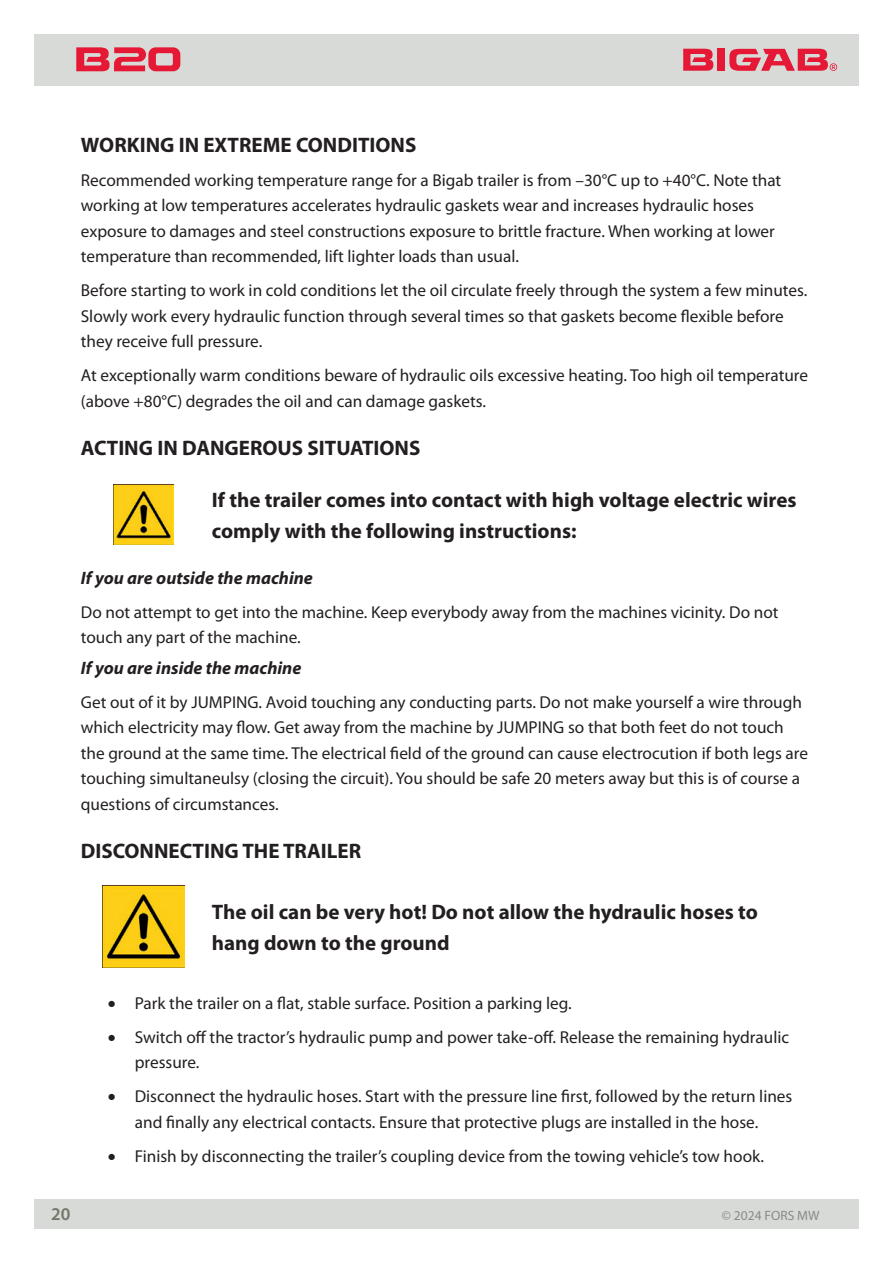
<style>
.page{position:relative;width:893px;height:1263px;background:#fff}
.page>*{position:absolute;margin:0;border:0;box-sizing:border-box;transform-origin:0 0}
.t1{font:700 21px/31.5px "Myriad Pro";color:#231f20}
.t2{font:italic 700 18px "Myriad Pro";color:#231f20}
.t3{font:600 18px "Myriad Pro";color:#73766b}
.t4{font:17.25px/25.5px "Myriad Pro";color:#231f20}
.t5{font:13.5px "Myriad Pro";color:#868d84}
</style>
<div class="page">
<div style="left:34px;top:1200px;width:825px;height:29px;background:#d8dad7"></div>
<div style="left:34px;top:34px;width:825px;height:51px;background:#d8dad7"></div>
<div style="left:717px;top:49px;width:7px;height:22px;background:#e51836"></div>
<svg style="left:683px;top:49px;width:30px;height:22px"></svg>
<svg style="left:729px;top:49px;width:108px;height:22px"></svg>
<svg style="left:76px;top:47px;width:104px;height:24px"></svg>
<img style="left:113px;top:485px;width:60px;height:60px">
<img style="left:102px;top:886px;width:82px;height:81px">
<p class="t1" style="left:81px;top:128px;width:337px">WORKING IN EXTREME CONDITIONS</p>
<p class="t4" style="left:81px;top:167px;width:702px">Recommended working temperature range for a Bigab trailer is from –30°C up to +40°C. Note that working at low temperatures accelerates hydraulic gaskets wear and increases hydraulic hoses exposure to damages and steel constructions exposure to brittle fracture. When working at lower temperature than recommended, lift lighter loads than usual.</p>
<p class="t4" style="left:81px;top:277px;width:728px">Before starting to work in cold conditions let the oil circulate freely through the system a few minutes.<br>Slowly work every hydraulic function through several times so that gaskets become flexible before they receive full pressure.</p>
<p class="t4" style="left:81px;top:362px;width:729px">At exceptionally warm conditions beware of hydraulic oils excessive heating. Too high oil temperature (above +80°C) degrades the oil and can damage gaskets.</p>
<p class="t1" style="left:81px;top:432px;width:341px">ACTING IN DANGEROUS SITUATIONS</p>
<p class="t1" style="left:212px;top:483px;width:586px">If the trailer comes into contact with high voltage electric wires comply with the following instructions:</p>
<p class="t2" style="left:81px;top:566px;width:234px">If you are outside the machine</p>
<p class="t4" style="left:81px;top:599px;width:699px">Do not attempt to get into the machine. Keep everybody away from the machines vicinity. Do not touch any part of the machine.</p>
<p class="t2" style="left:81px;top:656px;width:222px">If you are inside the machine</p>
<p class="t4" style="left:81px;top:689px;width:729px">Get out of it by JUMPING. Avoid touching any conducting parts. Do not make yourself a wire through which electricity may flow. Get away from the machine by JUMPING so that both feet do not touch the ground at the same time. The electrical field of the ground can cause electrocution if both legs are touching simultaneulsy (closing the circuit). You should be safe 20 meters away but this is of course a questions of circumstances.</p>
<p class="t1" style="left:81px;top:834px;width:282px">DISCONNECTING THE TRAILER</p>
<p class="t1" style="left:212px;top:895px;width:547px">The oil can be very hot! Do not allow the hydraulic hoses to hang down to the ground</p>
<p class="t4" style="left:108px;top:990px;width:466px">• Park the trailer on a flat, stable surface. Position a parking leg.</p>
<p class="t4" style="left:135px;top:1024px;width:656px;text-indent:-27px">• Switch off the tractor’s hydraulic pump and power take-off. Release the remaining hydraulic pressure.</p>
<p class="t4" style="left:108px;top:1083px;width:686px;text-align:center">• Disconnect the hydraulic hoses. Start with the pressure line first, followed by the return lines and finally any electrical contacts. Ensure that protective plugs are installed in the hose.</p>
<p class="t4" style="left:108px;top:1143px;width:658px">• Finish by disconnecting the trailer’s coupling device from the towing vehicle’s tow hook.</p>
<p class="t3" style="left:51px;top:1202px;width:21px">20</p>
<p class="t5" style="left:722px;top:1207px;width:99px">© 2024 FORS MW</p>
</div>
